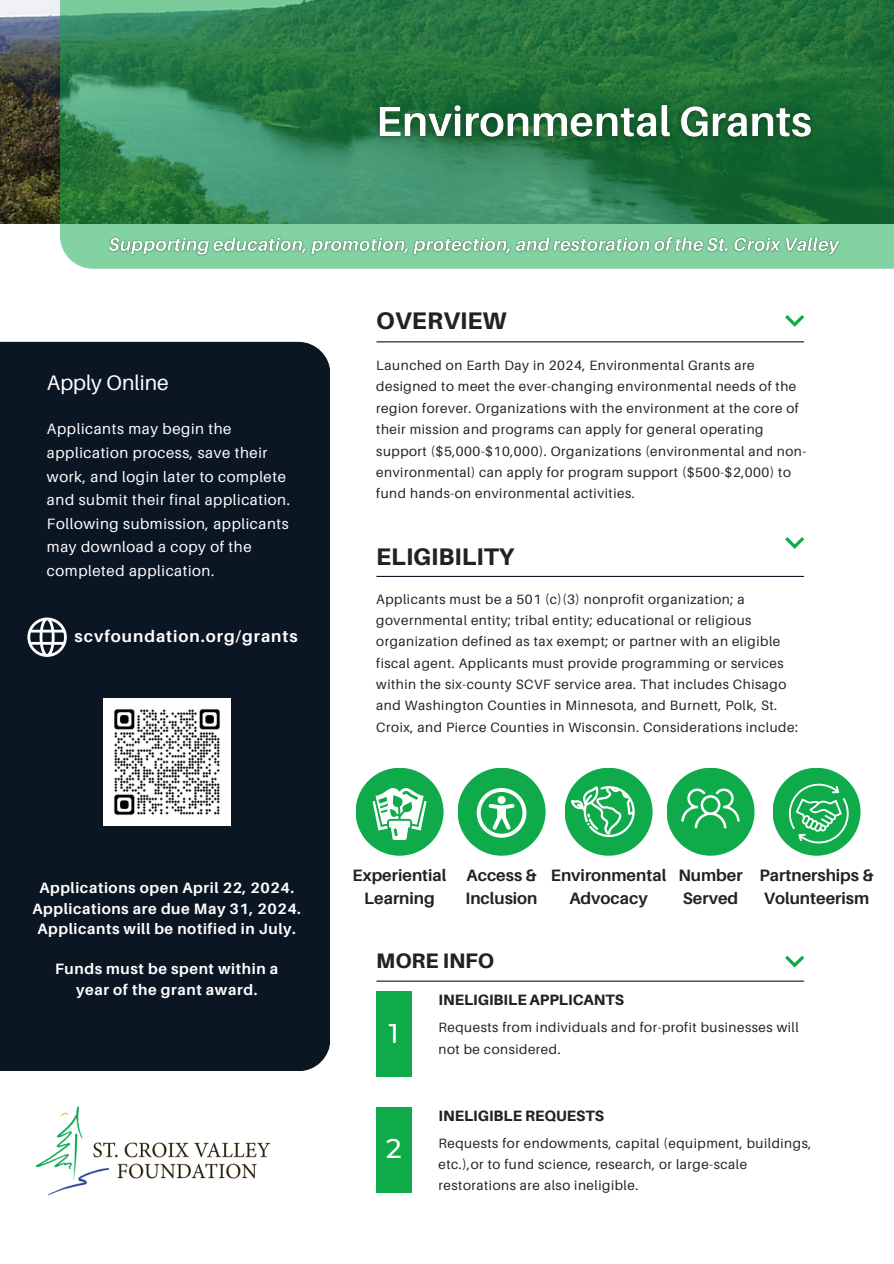
<style>
.page{position:relative;width:894px;height:1264px;background:#fff}
.page>*{position:absolute;margin:0;border:0;box-sizing:border-box;transform-origin:0 0}
.t1{font:500 27px "Montserrat";color:#fff}
.t2{font:800 24px "Aileron";color:#222}
.t3{font:21px "Aileron";color:#fff}
.t4{font:800 21px "Aileron";color:#222}
.t5{font:700 16.5px/22.5px "Aileron";color:#222}
.t6{font:700 16.5px "Aileron";letter-spacing:.06em;color:#fff}
.t7{font:15px/23.7px "Aileron";letter-spacing:.04em;color:#fff}
.t8{font:700 15px "Aileron";letter-spacing:.04em;color:#fff}
.t9{font:800 15px "Aileron";color:#222}
.t10{font:13.5px/21.3px "Aileron";letter-spacing:.04em;color:#222}
</style>
<div class="page">
<div style="left:0;top:342px;width:330px;height:728px;background:#0b1623"></div>
<img style="left:0;top:0;width:60px;height:223px">
<svg style="left:60px;top:0;width:833px;height:269px;background:#358654"></svg>
<div style="left:376px;top:991px;width:35px;height:86px;background:#0fab4b"></div>
<div style="left:376px;top:1107px;width:35px;height:85px;background:#0fab4b"></div>
<hr style="left:377px;top:980px;width:426px;height:1px;background:#0b1623">
<svg style="left:785px;top:955px;width:19px;height:12px"></svg>
<hr style="left:377px;top:341px;width:426px;height:1px;background:#0b1623">
<hr style="left:377px;top:576px;width:426px;height:1px;background:#0b1623">
<div style="left:564px;top:767px;width:88px;height:88px;background:#0fab4b;border-radius:50%"></div>
<svg style="left:570px;top:786px;width:64px;height:51px"></svg>
<div style="left:457px;top:767px;width:88px;height:88px;background:#0fab4b;border-radius:50%"></div>
<svg style="left:476px;top:788px;width:50px;height:49px"></svg>
<div style="left:355px;top:767px;width:88px;height:88px;background:#0fab4b;border-radius:50%"></div>
<svg style="left:372px;top:788px;width:54px;height:51px"></svg>
<div style="left:666px;top:767px;width:88px;height:88px;background:#0fab4b;border-radius:50%"></div>
<div style="left:772px;top:767px;width:88px;height:88px;background:#0fab4b;border-radius:50%"></div>
<svg style="left:681px;top:788px;width:58px;height:40px"></svg>
<svg style="left:788px;top:783px;width:60px;height:60px"></svg>
<svg style="left:785px;top:315px;width:19px;height:12px"></svg>
<svg style="left:785px;top:537px;width:19px;height:12px"></svg>
<img style="left:35px;top:1106px;width:236px;height:90px">
<svg style="left:27px;top:617px;width:40px;height:40px"></svg>
<img style="left:103px;top:698px;width:127px;height:127px">
<img style="left:104px;top:231px;width:740px;height:30px">
<img style="left:369px;top:95px;width:451px;height:55px">
<p class="t3" style="left:47px;top:369px;width:123px">Apply Online</p>
<p class="t7" style="left:47px;top:417px;width:244px">Applicants may begin the application process, save their work, and login later to complete and submit their final application.</p>
<p class="t7" style="left:47px;top:511px;width:243px">Following submission, applicants may download a copy of the completed application.</p>
<h2 class="t6" style="left:75px;top:626px;width:224px">scvfoundation.org/grants</h2>
<p class="t2" style="left:376px;top:306px;width:132px">OVERVIEW</p>
<p class="t10" style="left:376px;top:354px;width:431px">Launched on Earth Day in 2024, Environmental Grants are designed to meet the ever-changing environmental needs of the region forever. Organizations with the environment at the core of their mission and programs can apply for general operating support ($5,000-$10,000). Organizations (environmental and non&shy;environmental) can apply for program support ($500-$2,000) to fund hands-on environmental activities.</p>
<p class="t2" style="left:376px;top:542px;width:139px">ELIGIBILITY</p>
<h2 class="t10" style="left:376px;top:588px;width:423px">Applicants must be a 501 (c)(3) nonprofit organization; a governmental entity; tribal entity; educational or religious organization defined as tax exempt; or partner with an eligible fiscal agent. Applicants must provide programming or services within the six-county SCVF service area. That includes Chisago and Washington Counties in Minnesota, and Burnett, Polk, St.<br>Croix, and Pierce Counties in Wisconsin. Considerations include:</h2>
<p class="t8" style="left:39px;top:878px;width:256px">Applications open April 22, 2024.</p>
<h5 class="t8" style="left:32px;top:899px;width:270px">Applications are due May 31, 2024.</h5>
<h5 class="t8" style="left:37px;top:919px;width:260px">Applicants will be notified in July.</h5>
<h5 class="t8" style="left:55px;top:959px;width:224px">Funds must be spent within a</h5>
<h5 class="t8" style="left:76px;top:980px;width:183px">year of the grant award.</h5>
<p class="t5" style="left:352px;top:864px;width:95px;text-align:center">Experiential<br>Learning</p>
<p class="t5" style="left:678px;top:864px;width:66px">Number<br>Served</p>
<p class="t5" style="left:759px;top:864px;width:115px">Partnerships &amp;<br>Volunteerism</p>
<p class="t5" style="left:550px;top:864px;width:117px;text-align:center">Environmental<br>Advocacy</p>
<p class="t5" style="left:465px;top:864px;width:73px">Access &amp;<br>Inclusion</p>
<p class="t4" style="left:376px;top:948px;width:119px">MORE INFO</p>
<h4 class="t1" style="left:389px;top:1016px;width:11px">1</h4>
<p class="t1" style="left:386px;top:1132px;width:17px">2</p>
<p class="t9" style="left:438px;top:990px;width:187px">INELIGIBILE APPLICANTS</p>
<p class="t10" style="left:438px;top:1016px;width:361px">Requests from individuals and for-profit businesses will not be considered.</p>
<p class="t9" style="left:438px;top:1105px;width:167px">INELIGIBLE REQUESTS</p>
<h5 class="t10" style="left:438px;top:1131px;width:374px">Requests for endowments, capital (equipment, buildings, etc.),or to fund science, research, or large-scale restorations are also ineligible.</h5>
</div>
